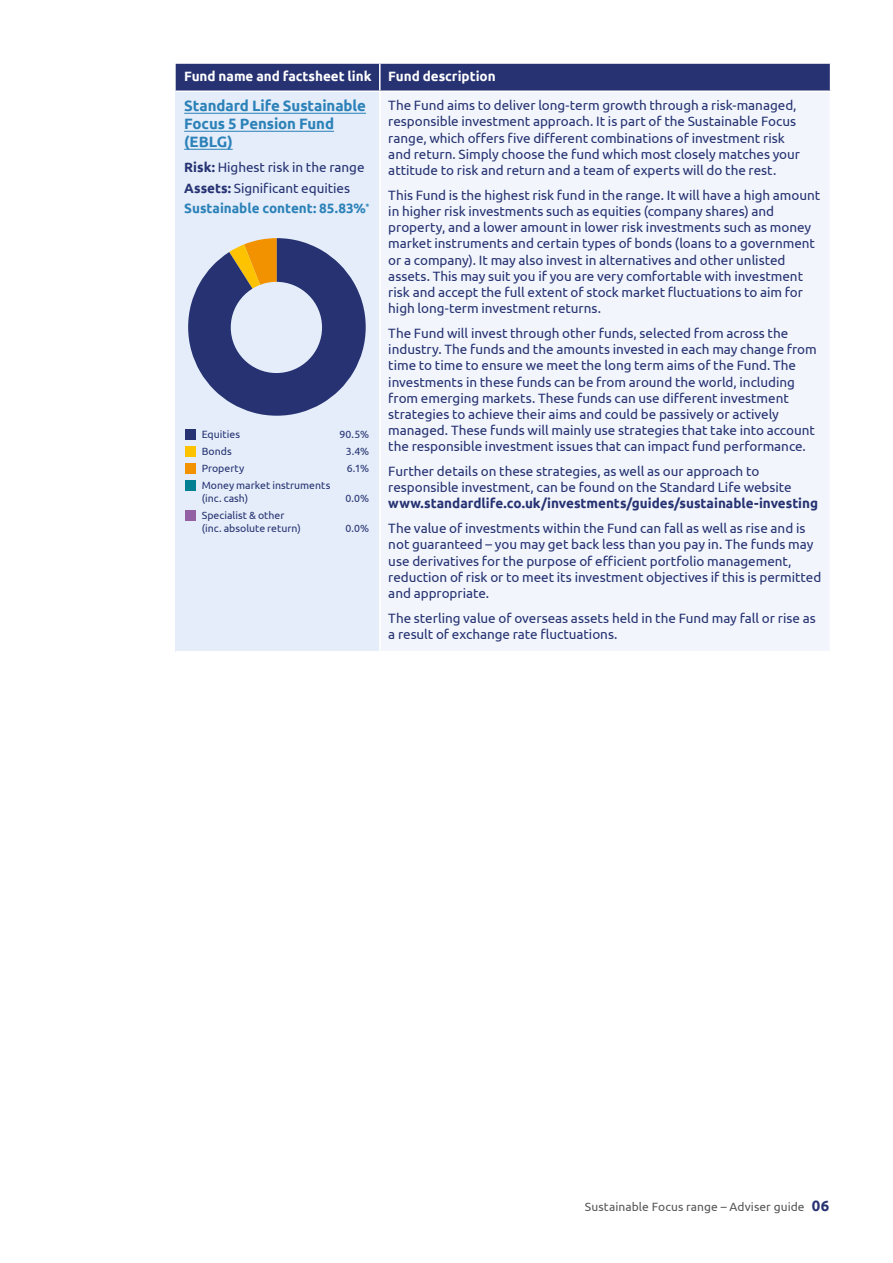
<style>
.page{position:relative;width:893px;height:1263px;background:#fff}
.page>*{position:absolute;margin:0;border:0;box-sizing:border-box;transform-origin:0 0}
.t1{font:700 15px/18px "Ubuntu";letter-spacing:-.005em;color:#2b81b8}
.t2{font:13.5px/16.2px "Ubuntu";letter-spacing:-.005em;color:#263272}
.t3{font:700 13.5px "Ubuntu";color:#263272}
.t4{font:700 13.5px "Ubuntu";color:#fff}
.t5{font:12px "Ubuntu";letter-spacing:.005em;color:#575756}
.t6{font:10.5px/12.8px "Ubuntu";color:#263272}
.s1{font-weight:700}
.s2{font-weight:700;color:#2b81b8}
.s3{font-weight:700;font-size:15px;color:#263272}
</style>
<div class="page">
<div style="left:176px;top:91px;width:204px;height:561px;background:#e4edf9"></div>
<div style="left:380px;top:91px;width:450px;height:561px;background:#f2f6fc"></div>
<div style="left:176px;top:64px;width:655px;height:27px;background:#263272"></div>
<hr style="left:176px;top:91px;width:204px;height:1px;background:#fff">
<hr style="left:380px;top:91px;width:451px;height:1px;background:#fff">
<hr style="left:379px;top:92px;width:2px;height:559px;background:#fff">
<hr style="left:176px;top:651px;width:204px;height:1px;background:#fff">
<hr style="left:380px;top:651px;width:451px;height:1px;background:#fff">
<hr style="left:184px;top:113px;width:182px;height:1px;background:#2b81b8">
<hr style="left:184px;top:131px;width:150px;height:1px;background:#2b81b8">
<hr style="left:184px;top:149px;width:49px;height:1px;background:#2b81b8">
<div style="left:185px;top:429px;width:10px;height:11px;background:#263272"></div>
<div style="left:185px;top:446px;width:10px;height:11px;background:#fdc300"></div>
<div style="left:185px;top:463px;width:10px;height:11px;background:#f39200"></div>
<div style="left:185px;top:480px;width:10px;height:11px;background:#007e92"></div>
<div style="left:185px;top:510px;width:10px;height:10px;background:#9460a4"></div>
<svg style="left:188px;top:238px;width:178px;height:178px"></svg>
<div style="left:231px;top:282px;width:91px;height:91px;background:#e4edf9;border-radius:50%"></div>
<p class="t4" style="left:184px;top:68px;width:313px">Fund name and factsheet link Fund description</p>
<p class="t1" style="left:184px;top:97px;width:183px">Standard Life Sustainable<br>Focus 5 Pension Fund (EBLG)</p>
<p class="t2" style="left:184px;top:157px;width:187px;line-height:20.4px"><span class="s1">Risk:</span> Highest risk in the range<br><span class="s1">Assets:</span> Significant equities<br><span class="s2">Sustainable content: 85.83%</span><sup>*</sup></p>
<p class="t2" style="left:388px;top:97px;width:413px">The Fund aims to deliver long-term growth through a risk-managed, responsible investment approach. It is part of the Sustainable Focus range, which offers five different combinations of investment risk and return. Simply choose the fund which most closely matches your attitude to risk and return and a team of experts will do the rest.</p>
<p class="t2" style="left:388px;top:186px;width:433px">This Fund is the highest risk fund in the range. It will have a high amount in higher risk investments such as equities (company shares) and property, and a lower amount in lower risk investments such as money market instruments and certain types of bonds (loans to a government or a company). It may also invest in alternatives and other unlisted assets. This may suit you if you are very comfortable with investment risk and accept the full extent of stock market fluctuations to aim for high long-term investment returns.</p>
<p class="t2" style="left:388px;top:325px;width:430px">The Fund will invest through other funds, selected from across the industry. The funds and the amounts invested in each may change from time to time to ensure we meet the long term aims of the Fund. The investments in these funds can be from around the world, including from emerging markets. These funds can use different investment strategies to achieve their aims and could be passively or actively managed. These funds will mainly use strategies that take into account the responsible investment issues that can impact fund performance.</p>
<p class="t2" style="left:388px;top:463px;width:405px">Further details on these strategies, as well as our approach to responsible investment, can be found on the Standard Life website</p>
<p class="t3" style="left:388px;top:495px;width:431px">www.standardlife.co.uk/investments/guides/sustainable-investing</p>
<p class="t2" style="left:388px;top:520px;width:434px">The value of investments within the Fund can fall as well as rise and is not guaranteed – you may get back less than you pay in. The funds may use derivatives for the purpose of efficient portfolio management, reduction of risk or to meet its investment objectives if this is permitted and appropriate.</p>
<p class="t2" style="left:388px;top:609px;width:429px">The sterling value of overseas assets held in the Fund may fall or rise as a result of exchange rate fluctuations.</p>
<p class="t6" style="left:202px;top:428px;width:40px">Equities</p>
<p class="t6" style="left:340px;top:428px;width:31px">90.5%</p>
<p class="t6" style="left:202px;top:445px;width:32px">Bonds</p>
<p class="t6" style="left:346px;top:445px;width:25px">3.4%</p>
<p class="t6" style="left:202px;top:462px;width:44px">Property</p>
<p class="t6" style="left:347px;top:462px;width:24px">6.1%</p>
<p class="t6" style="left:202px;top:479px;width:130px">Money market instruments (inc. cash)</p>
<p class="t6" style="left:346px;top:491px;width:25px">0.0%</p>
<p class="t6" style="left:202px;top:508px;width:101px">Specialist &amp; other (inc. absolute return)</p>
<p class="t6" style="left:346px;top:521px;width:25px">0.0%</p>
<p class="t5" style="left:585px;top:1199px;width:246px">Sustainable Focus range – Adviser guide <span class="s3">06</span></p>
</div>
